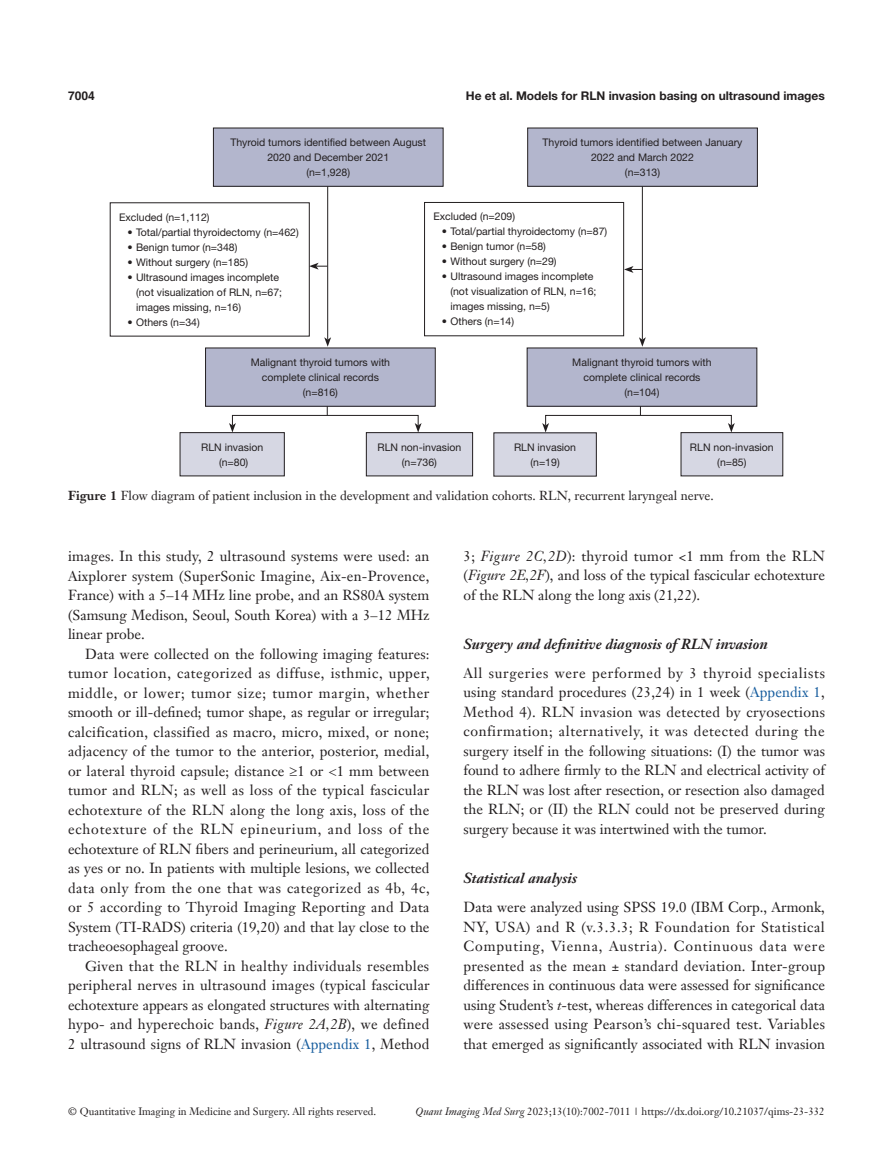
<style>
.page{position:relative;width:893px;height:1170px;background:#fff}
.page>*{position:absolute;margin:0;border:0;box-sizing:border-box;transform-origin:0 0}
.t1{font:14.25px/19.5px "Janson Text LT";color:#231f20;text-align:justify}
.t2{font:italic 700 14.25px "Janson Text LT";color:#231f20}
.t3{font:12.75px "Janson Text LT";color:#231f20}
.t4{font:700 12px "Helvetica Neue LT Pro";color:#231f20}
.t5{font:700 12px "Helvetica";color:#231f20}
.t6{font:10.5px/15px "Helvetica Neue LT Pro";color:#231f20;text-align:center}
.t7{font:10.5px "Janson Text LT";color:#231f20}
.s1{font-weight:700}
.s2{font-style:italic}
.s3{color:#175d9e}
</style>
<div class="page">
<div style="left:213px;top:128px;width:230px;height:58px;background:#b3b6cd"></div>
<div style="left:213px;top:128px;width:230px;height:59px;border:1px solid #231f20"></div>
<div style="left:206px;top:348px;width:229px;height:58px;background:#b3b6cd"></div>
<div style="left:180px;top:432px;width:104px;height:44px;background:#d6d7e3"></div>
<div style="left:180px;top:432px;width:105px;height:44px;border:1px solid #231f20"></div>
<div style="left:366px;top:432px;width:107px;height:44px;background:#d6d7e3"></div>
<div style="left:366px;top:432px;width:107px;height:44px;border:1px solid #231f20"></div>
<div style="left:494px;top:433px;width:102px;height:43px;background:#d6d7e3"></div>
<div style="left:681px;top:432px;width:102px;height:44px;background:#d6d7e3"></div>
<div style="left:681px;top:432px;width:102px;height:44px;border:1px solid #231f20"></div>
<div style="left:527px;top:348px;width:230px;height:58px;background:#b3b6cd"></div>
<div style="left:424px;top:202px;width:200px;height:134px;border:1px solid #231f20"></div>
<div style="left:528px;top:128px;width:229px;height:58px;background:#b3b6cd"></div>
<div style="left:527px;top:128px;width:231px;height:59px;border:1px solid #231f20"></div>
<hr style="left:327px;top:186px;width:1px;height:153px;background:#231f20">
<svg style="left:324px;top:337px;width:7px;height:10px"></svg>
<hr style="left:642px;top:186px;width:1px;height:153px;background:#231f20">
<svg style="left:639px;top:337px;width:7px;height:10px"></svg>
<svg style="left:309px;top:263px;width:18px;height:6px"></svg>
<svg style="left:624px;top:266px;width:18px;height:7px"></svg>
<div style="left:232px;top:415px;width:187px;height:11px;border:1px solid #231f20"></div>
<svg style="left:415px;top:423px;width:7px;height:9px"></svg>
<svg style="left:229px;top:423px;width:7px;height:9px"></svg>
<div style="left:545px;top:415px;width:187px;height:11px;border:1px solid #231f20"></div>
<svg style="left:728px;top:423px;width:7px;height:9px"></svg>
<svg style="left:542px;top:423px;width:7px;height:9px"></svg>
<p class="t5" style="left:68px;top:88px;width:28px">7004</p>
<p class="t4" style="left:466px;top:88px;width:361px">He et al. Models for RLN invasion basing on ultrasound images</p>
<p class="t6" style="left:230px;top:134px;width:197px">Thyroid tumors identified between August<br>2020 and December 2021<br>(n=1,928)</p>
<p class="t6" style="left:543px;top:134px;width:201px">Thyroid tumors identified between January<br>2022 and March 2022<br>(n=313)</p>
<p class="t6" style="left:119px;top:209px;width:92px">Excluded (n=1,112)</p>
<p class="t6" style="left:128px;top:224px;width:173px">• Total/partial thyroidectomy (n=462)</p>
<p class="t6" style="left:128px;top:239px;width:111px">• Benign tumor (n=348)</p>
<p class="t6" style="left:128px;top:254px;width:122px">• Without surgery (n=185)</p>
<p class="t6" style="left:136px;top:269px;width:148px;text-align:left;text-indent:-9px">• Ultrasound images incomplete (not visualization of RLN, n=67; images missing, n=16)</p>
<p class="t6" style="left:128px;top:314px;width:74px">• Others (n=34)</p>
<p class="t6" style="left:251px;top:354px;width:141px">Malignant thyroid tumors with complete clinical records (n=816)</p>
<p class="t6" style="left:433px;top:209px;width:83px">Excluded (n=209)</p>
<p class="t6" style="left:442px;top:224px;width:167px">• Total/partial thyroidectomy (n=87)</p>
<p class="t6" style="left:442px;top:239px;width:106px">• Benign tumor (n=58)</p>
<p class="t6" style="left:442px;top:254px;width:116px">• Without surgery (n=29)</p>
<p class="t6" style="left:450px;top:269px;width:148px;text-align:left;text-indent:-9px">• Ultrasound images incomplete (not visualization of RLN, n=16; images missing, n=5)</p>
<p class="t6" style="left:442px;top:314px;width:74px">• Others (n=14)</p>
<p class="t6" style="left:572px;top:354px;width:141px">Malignant thyroid tumors with complete clinical records (n=104)</p>
<p class="t6" style="left:201px;top:439px;width:64px">RLN invasion (n=80)</p>
<p class="t6" style="left:378px;top:439px;width:85px">RLN non-invasion (n=736)</p>
<p class="t6" style="left:514px;top:439px;width:64px">RLN invasion (n=19)</p>
<p class="t6" style="left:690px;top:439px;width:85px">RLN non-invasion (n=85)</p>
<p class="t3" style="left:68px;top:487px;width:647px"><span class="s1">Figure 1</span> Flow diagram of patient inclusion in the development and validation cohorts. RLN, recurrent laryngeal nerve.</p>
<p class="t1" style="left:68px;top:546px;width:363px">images. In this study, 2 ultrasound systems were used: an Aixplorer system (SuperSonic Imagine, Aix-en-Provence, France) with a 5–14 MHz line probe, and an RS80A system (Samsung Medison, Seoul, South Korea) with a 3–12 MHz linear probe.</p>
<p class="t1" style="left:68px;top:643px;width:363px;text-indent:17px">Data were collected on the following imaging features: tumor location, categorized as diffuse, isthmic, upper, middle, or lower; tumor size; tumor margin, whether smooth or ill-defined; tumor shape, as regular or irregular; calcification, classified as macro, micro, mixed, or none; adjacency of the tumor to the anterior, posterior, medial, or lateral thyroid capsule; distance ≥1 or 1 mm between tumor and RLN; as well as loss of the typical fascicular echotexture of the RLN along the long axis, loss of the echotexture of the RLN epineurium, and loss of the echotexture of RLN fibers and perineurium, all categorized as yes or no. In patients with multiple lesions, we collected data only from the one that was categorized as 4b, 4c, or 5 according to Thyroid Imaging Reporting and Data System (TI-RADS) criteria (19,20) and that lay close to the tracheoesophageal groove.</p>
<p class="t1" style="left:68px;top:955px;width:363px;text-indent:17px">Given that the RLN in healthy individuals resembles peripheral nerves in ultrasound images (typical fascicular echotexture appears as elongated structures with alternating hypo- and hyperechoic bands, <span class="s2">Figure 2A,2B</span>), we defined 2 ultrasound signs of RLN invasion (<span class="s3">Appendix 1</span>, Method</p>
<p class="t1" style="left:463px;top:546px;width:363px">3; <span class="s2">Figure 2C,2D</span>): thyroid tumor &lt;1 mm from the RLN (<span class="s2">Figure 2E,2F</span>), and loss of the typical fascicular echotexture of the RLN along the long axis (21,22).</p>
<p class="t2" style="left:463px;top:634px;width:306px">Surgery and definitive diagnosis of RLN invasion</p>
<p class="t1" style="left:463px;top:663px;width:363px">All surgeries were performed by 3 thyroid specialists using standard procedures (23,24) in 1 week (<span class="s3">Appendix 1</span>, Method 4). RLN invasion was detected by cryosections confirmation; alternatively, it was detected during the surgery itself in the following situations: (I) the tumor was found to adhere firmly to the RLN and electrical activity of the RLN was lost after resection, or resection also damaged the RLN; or (II) the RLN could not be preserved during surgery because it was intertwined with the tumor.</p>
<p class="t2" style="left:463px;top:868px;width:115px">Statistical analysis</p>
<p class="t1" style="left:463px;top:897px;width:363px">Data were analyzed using SPSS 19.0 (IBM Corp., Armonk, NY, USA) and R (v.3.3.3; R Foundation for Statistical Computing, Vienna, Austria). Continuous data were presented as the mean ± standard deviation. Inter-group differences in continuous data were assessed for significance using Student’s <span class="s2">t</span>-test, whereas differences in categorical data were assessed using Pearson’s chi-squared test. Variables that emerged as significantly associated with RLN invasion</p>
<p class="t7" style="left:68px;top:1104px;width:310px">© Quantitative Imaging in Medicine and Surgery. All rights reserved.</p>
<p class="t7" style="left:416px;top:1104px;width:411px"><span class="s2">Quant Imaging Med Surg</span> 2023;13(10):7002-7011 | https://dx.doi.org/10.21037/qims-23-332</p>
</div>
